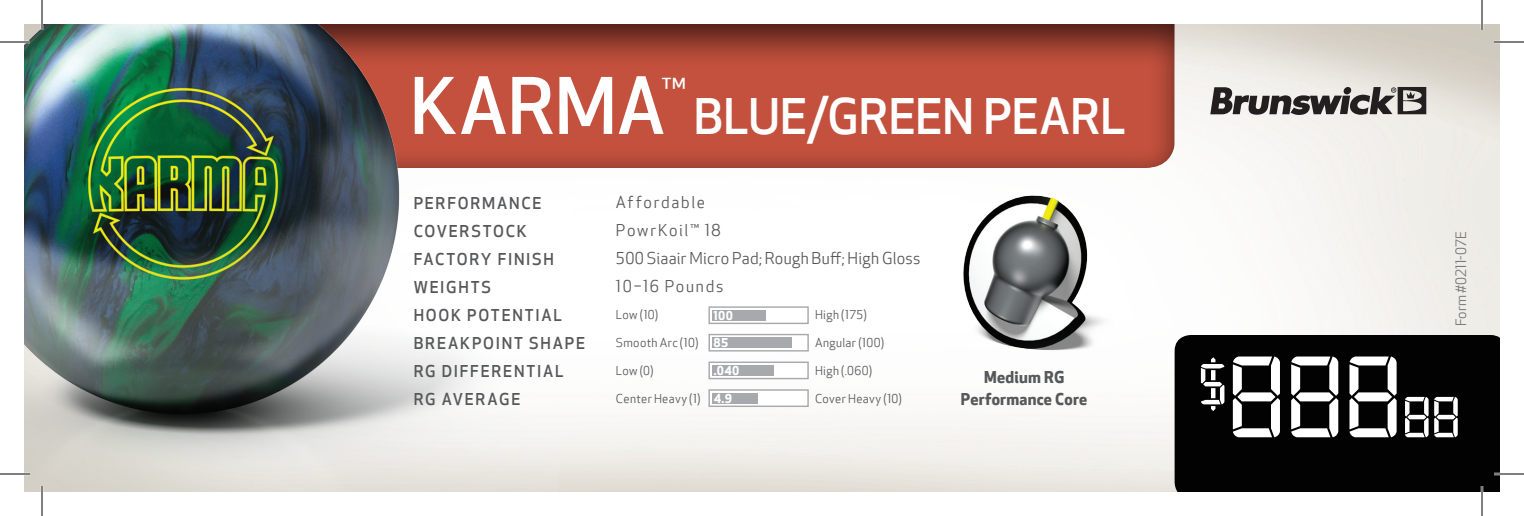
<style>
.page{position:relative;width:1524px;height:516px;background:#fff}
.page>*{position:absolute;margin:0;border:0;box-sizing:border-box;transform-origin:0 0}
.Product_subheading-i{font:500 76px "Apex New Truetype";color:#fff}
.Product_subheading-i-2{font:500 48px "Apex New Truetype";letter-spacing:.005em;color:#fff}
.t1{font:500 16px/28px "Apex New Truetype";letter-spacing:.11em;color:#57585a}
.t2{font:16px "Apex New Truetype";letter-spacing:.015em;color:#57585a}
.t3{font:16px "Apex New Truetype";letter-spacing:.105em;color:#57585a}
.Ball_core_subheading{font:700 16px/22px "Apex New Truetype";letter-spacing:.015em;color:#57585a;text-align:center}
.t4{font:14px "Apex New Truetype";color:#57585a}
.t5{font:12px "Apex New Truetype";letter-spacing:.03em;color:#57585a}
.t6{font:700 12px "Apex New Truetype";letter-spacing:.025em;color:#fff}
</style>
<div class="page">
<div style="left:42px;top:24px;width:1134px;height:145px;background:#231f20;opacity:.75"></div>
<svg style="left:1210px;top:87px;width:216px;height:28px;background:#858280"></svg>
<img style="left:963px;top:195px;width:148px;height:156px">
<img style="left:24px;top:24px;width:535px;height:468px">
<div style="left:708px;top:306px;width:101px;height:18px;background:#fff;border:1px solid #a8a9ad"></div>
<div style="left:712px;top:310px;width:53px;height:11px;background:#a8a9ad"></div>
<div style="left:709px;top:334px;width:100px;height:18px;background:#fff;border:1px solid #a8a9ad"></div>
<div style="left:712px;top:337px;width:79px;height:11px;background:#a8a9ad"></div>
<div style="left:708px;top:362px;width:101px;height:17px;background:#fff;border:1px solid #a8a9ad"></div>
<div style="left:712px;top:365px;width:62px;height:11px;background:#a8a9ad"></div>
<div style="left:708px;top:389px;width:101px;height:18px;background:#fff;border:1px solid #a8a9ad"></div>
<div style="left:712px;top:393px;width:46px;height:10px;background:#a8a9ad"></div>
<div style="left:1175px;top:335px;width:325px;height:157px;background:#010201"></div>
<svg style="left:1201px;top:357px;width:257px;height:80px"></svg>
<hr style="left:0;top:41px;width:30px;height:2px;background:#fff">
<hr style="left:0;top:473px;width:30px;height:2px;background:#fff">
<hr style="left:1494px;top:473px;width:30px;height:2px;background:#fff">
<hr style="left:41px;top:0;width:2px;height:30px;background:#fff">
<hr style="left:41px;top:486px;width:2px;height:30px;background:#fff">
<hr style="left:1481px;top:486px;width:2px;height:30px;background:#fff">
<hr style="left:0;top:42px;width:30px;height:1px;background:#000">
<hr style="left:1494px;top:42px;width:30px;height:1px;background:#000">
<hr style="left:0;top:474px;width:30px;height:1px;background:#000">
<hr style="left:1494px;top:474px;width:30px;height:1px;background:#000">
<hr style="left:42px;top:0;width:1px;height:30px;background:#000">
<hr style="left:42px;top:486px;width:1px;height:30px;background:#000">
<hr style="left:1482px;top:0;width:1px;height:30px;background:#000">
<hr style="left:1482px;top:486px;width:1px;height:30px;background:#000">
<p class="Product_subheading-i" style="left:410px;top:55px;width:278px">KARMA<sup>™</sup></p>
<p class="Product_subheading-i-2" style="left:694px;top:84px;width:433px">BLUE/GREEN PEARL</p>
<p class="t1" style="left:414px;top:188px;width:129px">PERFORMANCE</p>
<p class="t1" style="left:414px;top:216px;width:115px">COVERSTOCK</p>
<p class="t1" style="left:414px;top:244px;width:173px">FACTORY FINISH<br>WEIGHTS<br>HOOK POTENTIAL<br>BREAKPOINT SHAPE<br>RG DIFFERENTIAL<br>RG AVERAGE</p>
<p class="t3" style="left:616px;top:192px;width:91px">Affordable</p>
<p class="t3" style="left:616px;top:220px;width:106px">PowrKoil™ 18</p>
<p class="t2" style="left:616px;top:248px;width:306px">500 Siaair Micro Pad; Rough Buff; High Gloss</p>
<p class="t3" style="left:616px;top:276px;width:109px">10–16 Pounds</p>
<p class="t5" style="left:616px;top:307px;width:44px">Low (10)</p>
<p class="t5" style="left:616px;top:335px;width:84px">Smooth Arc (10)</p>
<p class="t5" style="left:616px;top:363px;width:39px">Low (0)</p>
<p class="t5" style="left:616px;top:391px;width:86px">Center Heavy (1)</p>
<p class="t5" style="left:815px;top:307px;width:53px">High (175)</p>
<p class="t5" style="left:815px;top:335px;width:71px">Angular (100)</p>
<p class="t5" style="left:815px;top:363px;width:59px">High (.060)</p>
<p class="t5" style="left:815px;top:391px;width:88px">Cover Heavy (10)</p>
<p class="t6" style="left:714px;top:307px;width:21px">100</p>
<p class="t6" style="left:714px;top:334px;width:16px">85</p>
<p class="t6" style="left:714px;top:362px;width:27px">.040</p>
<p class="t6" style="left:714px;top:390px;width:20px">4.9</p>
<p class="Ball_core_subheading" style="left:961px;top:366px;width:128px">Medium RG<br>Performance Core</p>
<p class="t4" style="left:1452px;top:326px;width:96px;rotate:-90deg">Form #0211-07E</p>
</div>
